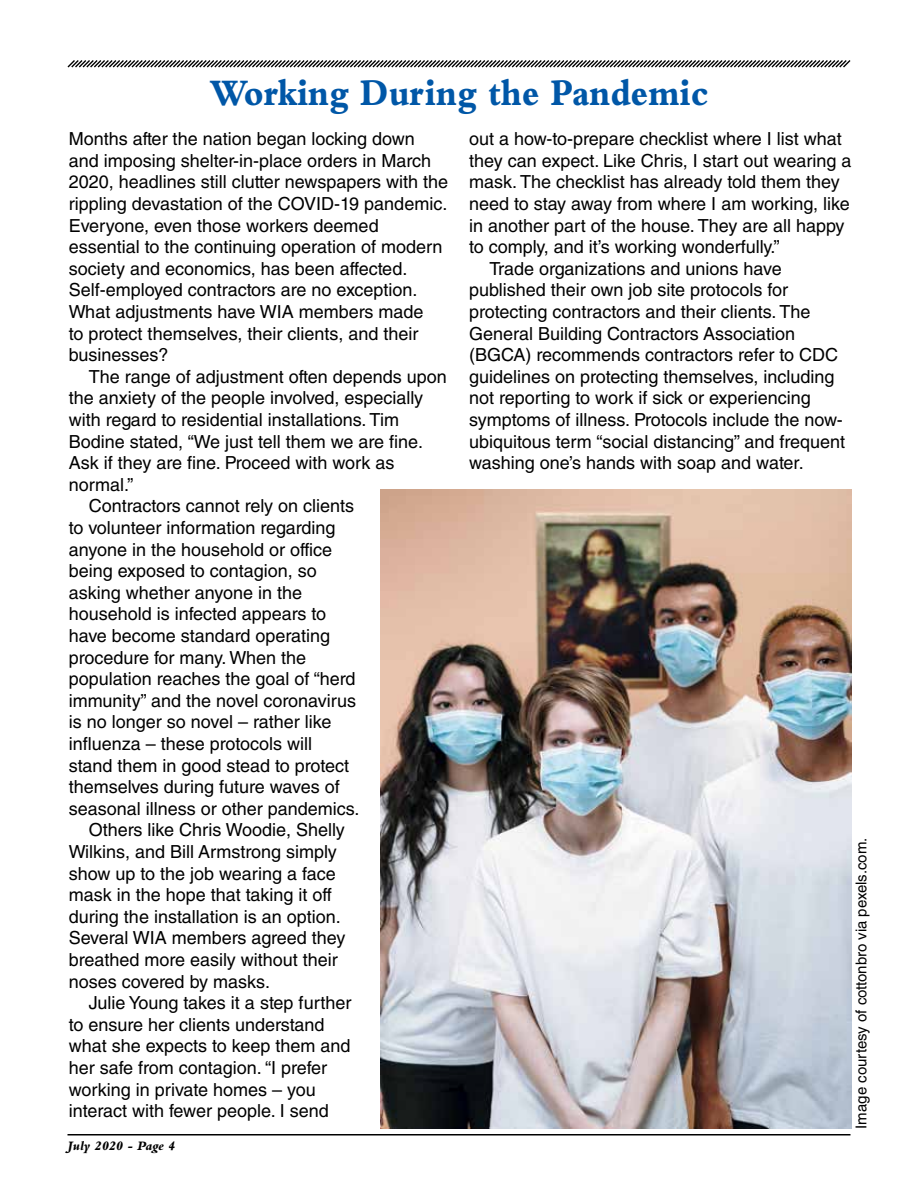
<style>
.page{position:relative;width:918px;height:1188px;background:#fff}
.page>*{position:absolute;margin:0;border:0;box-sizing:border-box;transform-origin:0 0}
.t1{font:800 39px "Bembo Std";color:#0057a7;scale:.86 1}
.t2{font:18px/21.6px "Helvetica LT Std";color:#000}
.t3{font:15px "Helvetica LT Std";color:#000}
.t4{font:italic 800 13.5px "Bembo Std";letter-spacing:-.015em;color:#000}
</style>
<div class="page">
<hr style="left:68px;top:1134px;width:782px;height:2px;background:#000">
<svg style="left:67px;top:60px;width:784px;height:8px"></svg>
<img style="left:380px;top:489px;width:472px;height:640px">
<h1 class="t1" style="left:210px;top:70px;width:581px">Working During the Pandemic</h1>
<p class="t2" style="left:69px;top:128px;width:381px">Months after the nation began locking down and imposing shelter-in-place orders in March 2020, headlines still clutter newspapers with the rippling devastation of the COVID-19 pandemic.<br>Everyone, even those workers deemed essential to the continuing operation of modern society and economics, has been affected.<br>Self-employed contractors are no exception.<br>What adjustments have WIA members made<br>to protect themselves, their clients, and their businesses?</p>
<p class="t2" style="left:89px;top:366px;width:359px">The range of adjustment often depends upon</p>
<p class="t2" style="left:69px;top:387px;width:356px">the anxiety of the people involved, especially</p>
<p class="t2" style="left:69px;top:409px;width:332px">with regard to residential installations. Tim</p>
<p class="t2" style="left:69px;top:430px;width:356px">Bodine stated, “We just tell them we are fine.</p>
<p class="t2" style="left:69px;top:452px;width:327px">Ask if they are fine. Proceed with work as</p>
<p class="t2" style="left:69px;top:474px;width:66px">normal.”</p>
<p class="t2" style="left:89px;top:495px;width:267px">Contractors cannot rely on clients</p>
<p class="t2" style="left:69px;top:517px;width:268px">to volunteer information regarding</p>
<p class="t2" style="left:69px;top:538px;width:265px">anyone in the household or office</p>
<p class="t2" style="left:69px;top:560px;width:250px">being exposed to contagion, so</p>
<p class="t2" style="left:69px;top:582px;width:235px">asking whether anyone in the</p>
<p class="t2" style="left:69px;top:603px;width:259px">household is infected appears to</p>
<p class="t2" style="left:69px;top:625px;width:263px">have become standard operating</p>
<p class="t2" style="left:69px;top:646px;width:239px">procedure for many. When the</p>
<p class="t2" style="left:69px;top:668px;width:288px">population reaches the goal of “herd</p>
<p class="t2" style="left:69px;top:690px;width:289px">immunity” and the novel coronavirus</p>
<p class="t2" style="left:69px;top:711px;width:264px">is no longer so novel – rather like</p>
<p class="t2" style="left:69px;top:733px;width:245px">influenza – these protocols will</p>
<p class="t2" style="left:69px;top:754px;width:282px">stand them in good stead to protect</p>
<p class="t2" style="left:69px;top:776px;width:273px">themselves during future waves of</p>
<p class="t2" style="left:69px;top:798px;width:292px">seasonal illness or other pandemics.</p>
<p class="t2" style="left:89px;top:819px;width:257px">Others like Chris Woodie, Shelly</p>
<p class="t2" style="left:69px;top:841px;width:270px">Wilkins, and Bill Armstrong simply</p>
<p class="t2" style="left:69px;top:862px;width:269px">show up to the job wearing a face</p>
<p class="t2" style="left:69px;top:884px;width:265px">mask in the hope that taking it off</p>
<p class="t2" style="left:69px;top:906px;width:274px">during the installation is an option.</p>
<p class="t2" style="left:69px;top:927px;width:278px">Several WIA members agreed they</p>
<p class="t2" style="left:69px;top:949px;width:271px">breathed more easily without their</p>
<p class="t2" style="left:69px;top:970px;width:203px">noses covered by masks.</p>
<p class="t2" style="left:89px;top:992px;width:264px">Julie Young takes it a step further</p>
<p class="t2" style="left:69px;top:1014px;width:257px">to ensure her clients understand</p>
<p class="t2" style="left:69px;top:1035px;width:283px">what she expects to keep them and</p>
<p class="t2" style="left:69px;top:1057px;width:260px">her safe from contagion. “I prefer</p>
<p class="t2" style="left:69px;top:1078px;width:249px">working in private homes – you</p>
<p class="t2" style="left:69px;top:1100px;width:262px">interact with fewer people. I send</p>
<p class="t4" style="left:68px;top:1138px;width:109px">July 2020 - Page 4</p>
<p class="t2" style="left:469px;top:128px;width:374px">out a how-to-prepare checklist where I list what</p>
<p class="t2" style="left:469px;top:150px;width:384px">they can expect. Like Chris, I start out wearing a</p>
<p class="t2" style="left:469px;top:171px;width:372px">mask. The checklist has already told them they</p>
<p class="t2" style="left:469px;top:193px;width:382px">need to stay away from where I am working, like</p>
<p class="t2" style="left:469px;top:214px;width:377px">in another part of the house. They are all happy</p>
<p class="t2" style="left:469px;top:236px;width:312px">to comply, and it’s working wonderfully.”</p>
<p class="t2" style="left:489px;top:258px;width:294px">Trade organizations and unions have</p>
<p class="t2" style="left:469px;top:279px;width:320px">published their own job site protocols for</p>
<p class="t2" style="left:469px;top:301px;width:343px">protecting contractors and their clients. The</p>
<p class="t2" style="left:469px;top:322px;width:327px">General Building Contractors Association</p>
<p class="t2" style="left:469px;top:344px;width:370px">(BGCA) recommends contractors refer to CDC</p>
<p class="t2" style="left:469px;top:366px;width:367px">guidelines on protecting themselves, including</p>
<p class="t2" style="left:469px;top:387px;width:343px">not reporting to work if sick or experiencing</p>
<p class="t2" style="left:469px;top:409px;width:375px">symptoms of illness. Protocols include the now-</p>
<p class="t2" style="left:469px;top:430px;width:378px">ubiquitous term “social distancing” and frequent</p>
<p class="t2" style="left:469px;top:452px;width:336px">washing one’s hands with soap and water.</p>
<p class="t3" style="left:852px;top:1129px;width:293px;rotate:-90deg">Image courtesy of cottonbro via pexels.com.</p>
</div>
